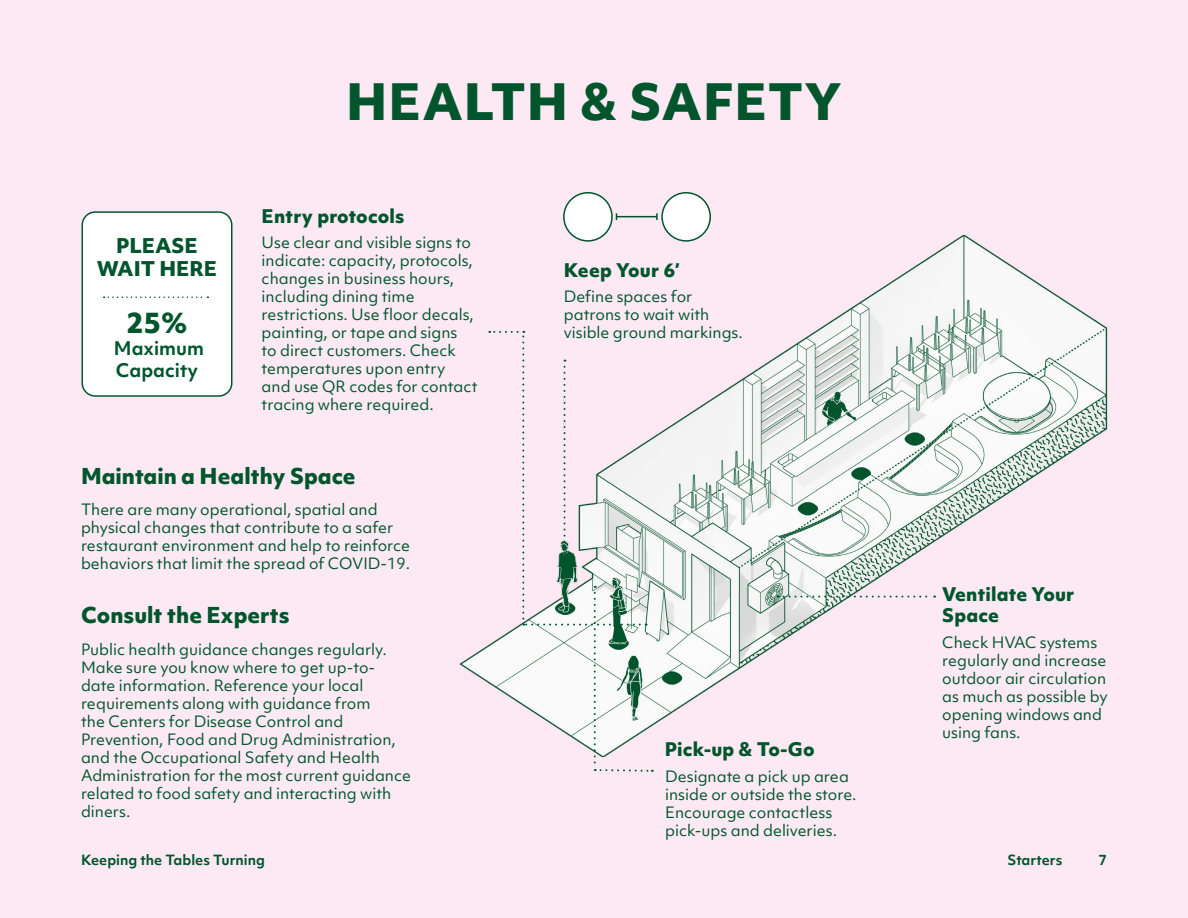
<style>
.page{position:relative;width:1188px;height:918px;background:#fde9f3}
.page>*{position:absolute;margin:0;border:0;box-sizing:border-box;transform-origin:0 0}
.t1{font:800 48px "Objektiv Mk 1";letter-spacing:.02em;color:#00552d}
.t2{font:800 27px "Objektiv Mk 1";color:#00552d}
.t3{font:800 21px "Objektiv Mk 1";color:#00552d}
.t4{font:800 19.5px/23.4px "Objektiv Mk 1";color:#00552d;text-align:center}
.t5{font:800 18px/21px "Objektiv Mk 1";letter-spacing:.01em;color:#00552d}
.t6{font:700 18px/21.6px "Objektiv Mk 1";color:#00552d}
.t7{font:15px/18px "Objektiv Mk 1";color:#00552d}
.t8{font:700 13.5px "Objektiv Mk 1";color:#00552d}
</style>
<div class="page">
<img style="left:459px;top:236px;width:649px;height:490px">
<svg style="left:778px;top:596px;width:157px;height:2px"></svg>
<div style="left:564px;top:193px;width:48px;height:48px;background:#fff;border-radius:50%"></div>
<div style="left:563px;top:192px;width:50px;height:50px;border:2px solid #00552d;border-radius:50%"></div>
<div style="left:662px;top:193px;width:48px;height:48px;background:#fff;border-radius:50%"></div>
<div style="left:661px;top:192px;width:50px;height:50px;border:2px solid #00552d;border-radius:50%"></div>
<hr style="left:616px;top:216px;width:41px;height:1px;background:#00552d">
<svg style="left:656px;top:213px;width:2px;height:7px"></svg>
<svg style="left:489px;top:331px;width:164px;height:441px"></svg>
<div style="left:82px;top:212px;width:150px;height:184px;background:#fff;border-radius:13px"></div>
<div style="left:82px;top:211px;width:150px;height:186px;border:2px solid #00552d;border-radius:13px"></div>
<svg style="left:104px;top:296px;width:104px;height:2px"></svg>
<h1 class="t1" style="left:346px;top:67px;width:497px">HEALTH &amp; SAFETY</h1>
<h3 class="t4" style="left:97px;top:233px;width:122px">PLEASE<br>WAIT HERE</h3>
<h2 class="t2" style="left:126px;top:304px;width:63px">25%</h2>
<p class="t6" style="left:114px;top:337px;width:92px">Maximum<br>Capacity</p>
<p class="t5" style="left:262px;top:205px;width:144px">Entry protocols</p>
<p class="t7" style="left:262px;top:234px;width:218px">Use clear and visible signs to indicate: capacity, protocols, changes in business hours, including dining time restrictions. Use floor decals, painting, or tape and signs<br>to direct customers. Check temperatures upon entry and use QR codes for contact tracing where required.</p>
<h3 class="t3" style="left:81px;top:460px;width:276px">Maintain a Healthy Space</h3>
<p class="t7" style="left:81px;top:500px;width:331px">There are many operational, spatial and physical changes that contribute to a safer restaurant environment and help to reinforce behaviors that limit the spread of COVID-19.</p>
<h3 class="t3" style="left:81px;top:600px;width:210px">Consult the Experts</h3>
<p class="t7" style="left:81px;top:640px;width:331px">Public health guidance changes regularly.<br>Make sure you know where to get up-to&shy;date information. Reference your local requirements along with guidance from<br>the Centers for Disease Control and Prevention, Food and Drug Administration, and the Occupational Safety and Health Administration for the most current guidance related to food safety and interacting with diners.</p>
<p class="t5" style="left:564px;top:259px;width:118px">Keep Your 6’</p>
<p class="t7" style="left:564px;top:288px;width:180px">Define spaces for patrons to wait with visible ground markings.</p>
<p class="t5" style="left:665px;top:738px;width:151px">Pick-up &amp; To-Go</p>
<p class="t7" style="left:665px;top:767px;width:193px">Designate a pick up area inside or outside the store.<br>Encourage contactless pick-ups and deliveries.</p>
<p class="t5" style="left:942px;top:583px;width:134px">Ventilate Your<br>Space</p>
<p class="t7" style="left:942px;top:633px;width:167px">Check HVAC systems regularly and increase outdoor air circulation as much as possible by opening windows and using fans.</p>
<p class="t8" style="left:81px;top:851px;width:186px">Keeping the Tables Turning</p>
<p class="t8" style="left:1099px;top:851px;width:10px">7</p>
<p class="t8" style="left:1007px;top:851px;width:57px">Starters</p>
</div>
